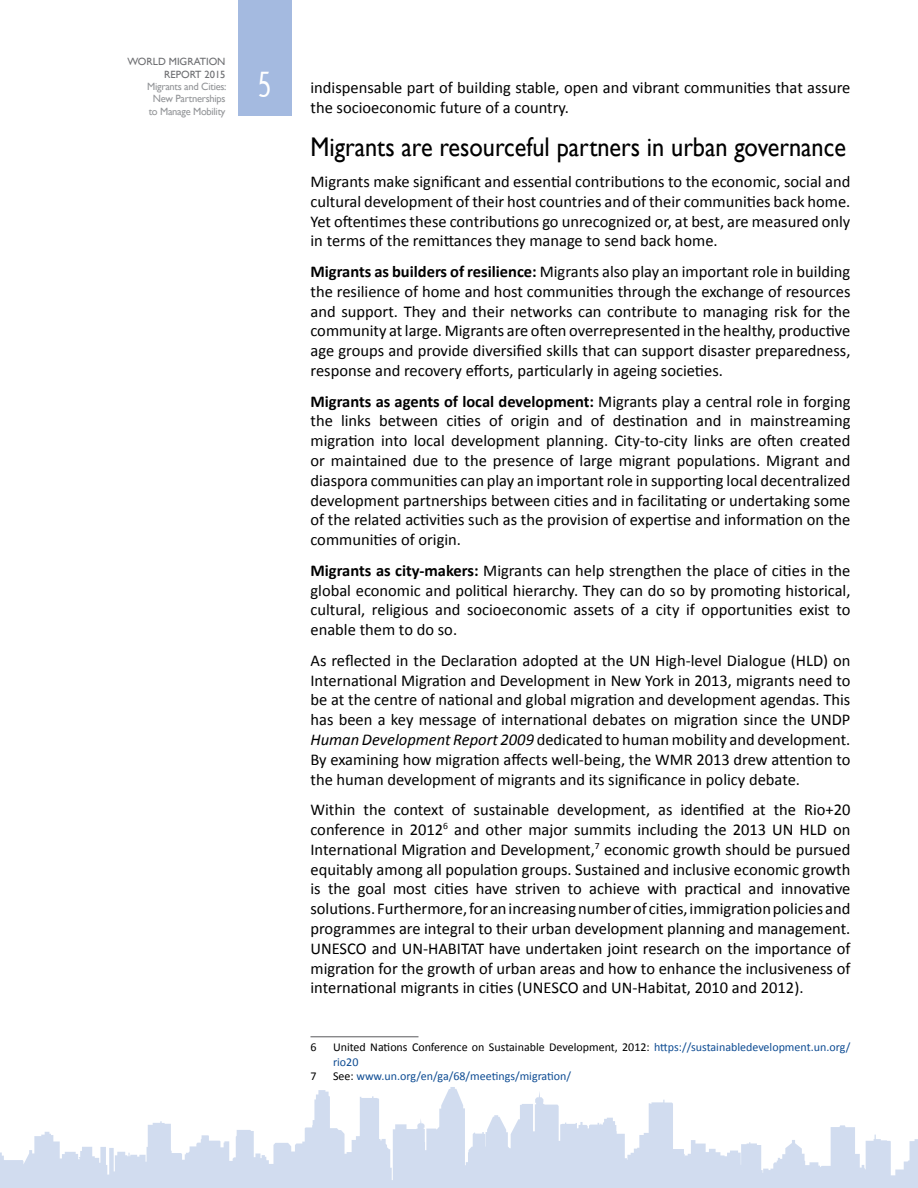
<style>
.page{position:relative;width:918px;height:1188px;background:#fff}
.page>*{position:absolute;margin:0;border:0;box-sizing:border-box;transform-origin:0 0}
.t1{font:33px "Arcitectura";color:#fff}
.t2{font:27px "Gill Sans";color:#000;scale:.9 1}
.t3{font:16.5px/19.8px "Calibri";color:#000;text-align:justify}
.t4{font:12px/14.4px "Calibri";color:#000}
.t5{font:12px "Calibri";color:#0e4c93}
.t6{font:10.5px/12.6px "Gill Sans";letter-spacing:-.025em;color:#939598;text-align:center}
.t7{font:10.5px/12.6px "Gill Sans";color:#6d6e71;text-align:right}
.s1{font-weight:700}
.s2{font-style:italic}
.s3{color:#0e4c93}
.s4{color:#000}
</style>
<div class="page">
<div style="left:238px;top:0;width:54px;height:115px;background:#a4bae0"></div>
<svg style="left:0;top:1087px;width:918px;height:101px"></svg>
<hr style="left:310px;top:1036px;width:108px;height:1px;background:#58595b">
<p class="t7" style="left:127px;top:56px;width:100px">WORLD MIGRATION<br>REPORT 2015</p>
<p class="t6" style="left:147px;top:80px;width:81px">Migrants and Cities:<br>New Partnerships to Manage Mobility</p>
<p class="t3" style="left:310px;top:78px;width:542px">indispensable part of building stable, open and vibrant communities that assure the socioeconomic future of a country.</p>
<h2 class="t2" style="left:310px;top:132px;width:597px">Migrants are resourceful partners in urban governance</h2>
<p class="t3" style="left:310px;top:172px;width:541px">Migrants make significant and essential contributions to the economic, social and cultural development of their host countries and of their communities back home.<br>Yet oftentimes these contributions go unrecognized or, at best, are measured only in terms of the remittances they manage to send back home.</p>
<p class="t3" style="left:310px;top:262px;width:541px"><span class="s1">Migrants as builders of resilience:</span> Migrants also play an important role in building the resilience of home and host communities through the exchange of resources and support. They and their networks can contribute to managing risk for the community at large. Migrants are often overrepresented in the healthy, productive age groups and provide diversified skills that can support disaster preparedness, response and recovery efforts, particularly in ageing societies.</p>
<p class="t3" style="left:310px;top:391px;width:541px"><span class="s1">Migrants as agents of local development:</span> Migrants play a central role in forging the links between cities of origin and of destination and in mainstreaming migration into local development planning. City-to-city links are often created or maintained due to the presence of large migrant populations. Migrant and diaspora communities can play an important role in supporting local decentralized development partnerships between cities and in facilitating or undertaking some of the related activities such as the provision of expertise and information on the communities of origin.</p>
<p class="t3" style="left:310px;top:560px;width:542px"><span class="s1">Migrants as city-makers:</span> Migrants can help strengthen the place of cities in the global economic and political hierarchy. They can do so by promoting historical, cultural, religious and socioeconomic assets of a city if opportunities exist to enable them to do so.</p>
<p class="t3" style="left:310px;top:650px;width:542px">As reflected in the Declaration adopted at the UN High-level Dialogue (HLD) on International Migration and Development in New York in 2013, migrants need to be at the centre of national and global migration and development agendas. This has been a key message of international debates on migration since the UNDP <span class="s2">Human Development Report 2009</span> dedicated to human mobility and development.<br>By examining how migration affects well-being, the WMR 2013 drew attention to the human development of migrants and its significance in policy debate.</p>
<p class="t3" style="left:310px;top:800px;width:542px">Within the context of sustainable development, as identified at the Rio+20 conference in 2012<sup>6</sup> and other major summits including the 2013 UN HLD on International Migration and Development,<sup>7</sup> economic growth should be pursued equitably among all population groups. Sustained and inclusive economic growth is the goal most cities have striven to achieve with practical and innovative solutions. Furthermore, for an increasing number of cities, immigration policies and programmes are integral to their urban development planning and management.<br>UNESCO and UN-HABITAT have undertaken joint research on the importance of migration for the growth of urban areas and how to enhance the inclusiveness of international migrants in cities (UNESCO and UN-Habitat, 2010 and 2012).</p>
<h1 class="t1" style="left:258px;top:70px;width:14px">5</h1>
<p class="t4" style="left:310px;top:1040px;width:8px">6</p>
<p class="t4" style="left:333px;top:1040px;width:519px">United Nations Conference on Sustainable Development, 2012: <span class="s3">https://sustainabledevelopment.un.org/ rio20</span></p>
<p class="t4" style="left:310px;top:1069px;width:8px">7</p>
<p class="t5" style="left:333px;top:1068px;width:240px"><span class="s4">See:</span> www.un.org/en/ga/68/meetings/migration/</p>
</div>
